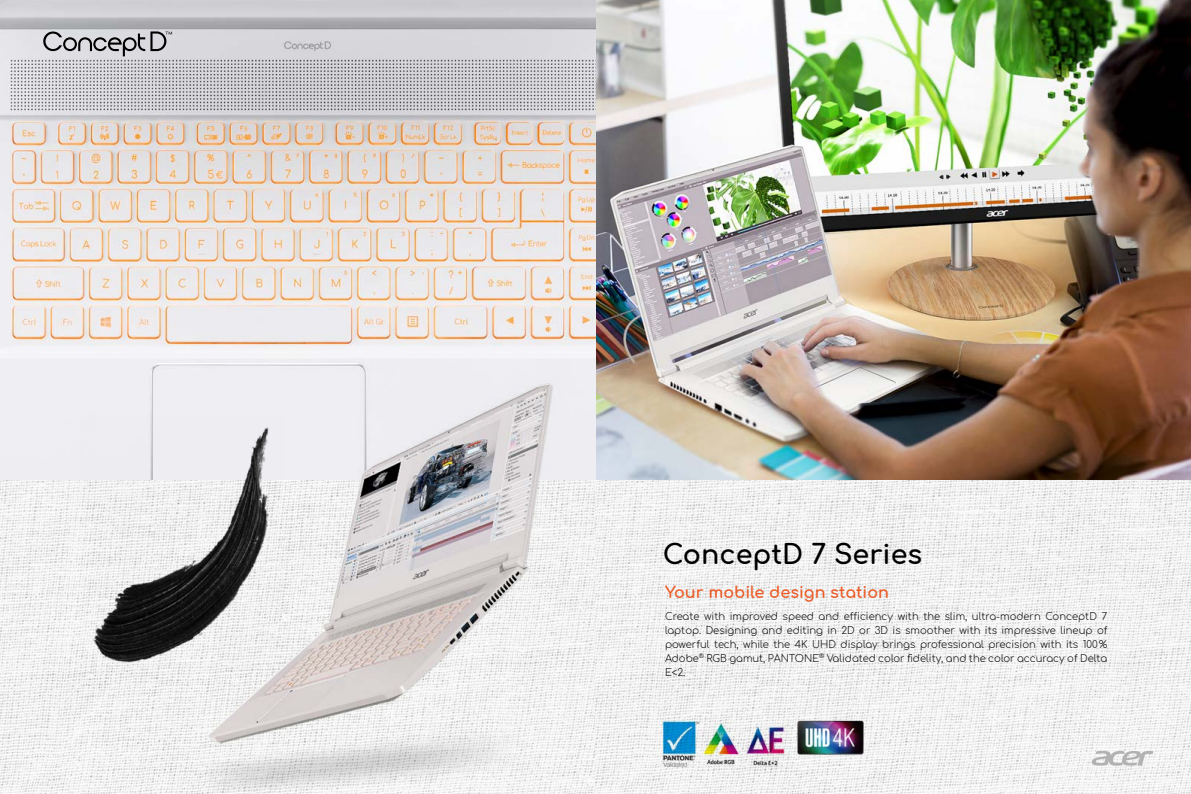
<style>
.page{position:relative;width:1191px;height:794px;background:#fff}
.page>*{position:absolute;margin:0;border:0;box-sizing:border-box;transform-origin:0 0}
.t1{font:700 27px "Comfortaa";color:#000}
.t2{font:700 16px "Comfortaa";color:#eb5b25}
.t3{font:300 10px/14px "Comfortaa";color:#000;text-align:justify}
</style>
<div class="page">
<img style="left:0;top:479px;width:1191px;height:315px">
<img style="left:595px;top:0;width:596px;height:479px">
<img style="left:0;top:0;width:595px;height:479px">
<img style="left:178px;top:364px;width:403px;height:430px">
<img style="left:440px;top:385px;width:104px;height:48px">
<svg style="left:1091px;top:751px;width:62px;height:14px"></svg>
<img style="left:80px;top:417px;width:202px;height:257px">
<img style="left:700px;top:720px;width:44px;height:51px">
<img style="left:662px;top:719px;width:39px;height:49px">
<img style="left:745px;top:722px;width:47px;height:51px">
<img style="left:795px;top:719px;width:70px;height:38px">
<svg style="left:43px;top:31px;width:129px;height:25px"></svg>
<h1 class="t1" style="left:663px;top:529px;width:261px">ConceptD 7 Series</h1>
<h2 class="t2" style="left:665px;top:577px;width:226px">Your mobile design station</h2>
<p class="t3" style="left:665px;top:607px;width:444px">Create with improved speed and efficiency with the slim, ultra-modern ConceptD 7 laptop. Designing and editing in 2D or 3D is smoother with its impressive lineup of powerful tech, while the 4K UHD display brings professional precision with its 100% Adobe<sup>®</sup> RGB gamut, PANTONE<sup>®</sup> Validated color fidelity, and the color accuracy of Delta E&lt;2.</p>
</div>
